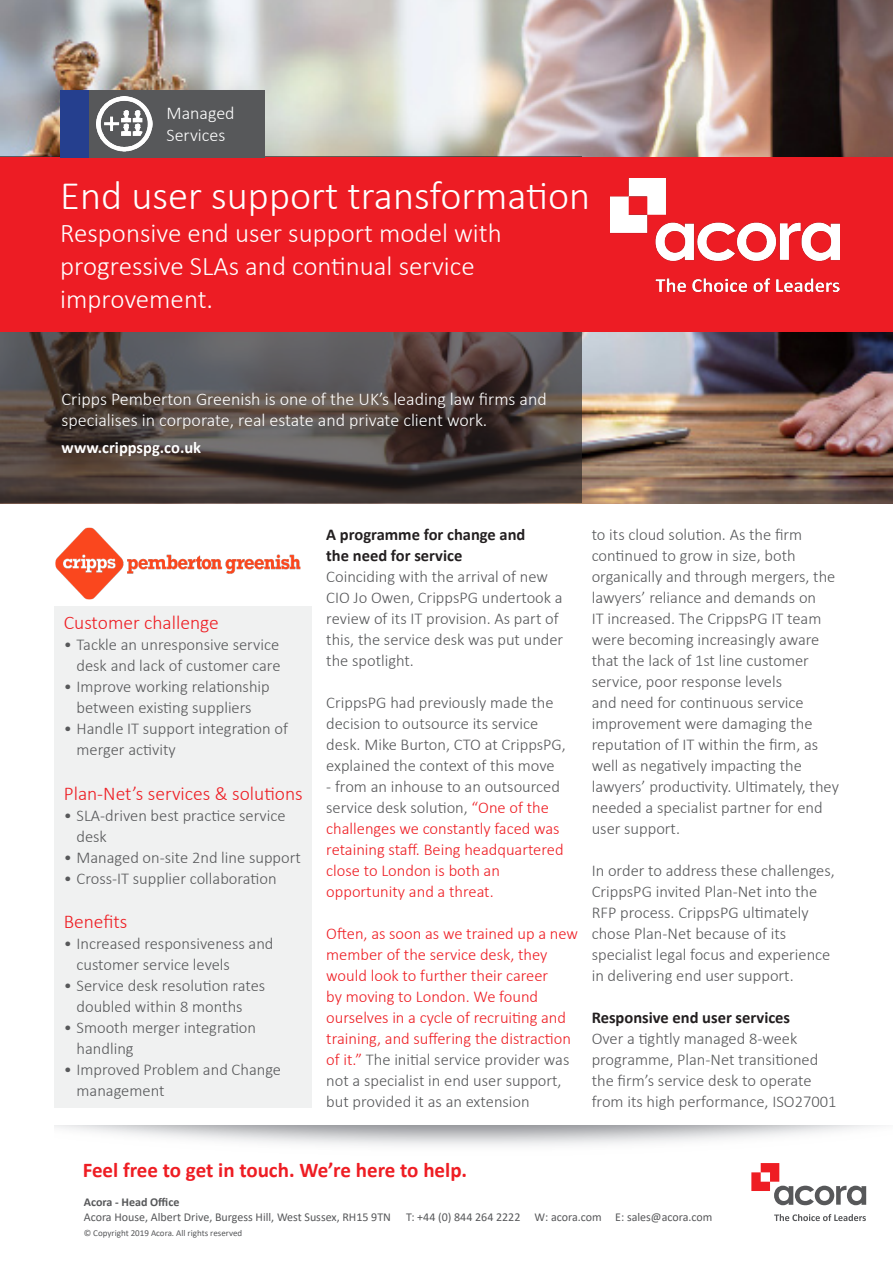
<style>
.page{position:relative;width:893px;height:1263px;background:#fff}
.page>*{position:absolute;margin:0;border:0;box-sizing:border-box;transform-origin:0 0}
.t1{font:300 40.5px "Calibri";color:#fff}
.t2{font:300 27px "Calibri";color:#fff}
.t3{font:700 21px "Calibri";color:#ee1d23}
.t4{font:300 19.5px "Calibri";color:#ee1d23}
.t5{font:300 18px/21.6px "Calibri";color:#fff}
.t6{font:300 16.5px/21px "Calibri";color:#57585a}
.t7{font:300 16.5px/21px "Calibri";color:#ee1d23}
.t8{font:700 16.5px "Calibri";color:#231f20}
.t9{font:700 16.5px "Calibri";color:#fff}
.t10{font:12px "Calibri";color:#57585a}
.t11{font:700 12px "Calibri";color:#57585a}
.t12{font:9px "Calibri";color:#57585a}
.s1{color:#57585a}
</style>
<div class="page">
<svg style="left:774px;top:1214px;width:92px;height:7px"></svg>
<svg style="left:751px;top:1163px;width:115px;height:42px"></svg>
<div style="left:54px;top:606px;width:257px;height:502px;background:#eff0f0"></div>
<img style="left:0;top:0;width:893px;height:504px">
<svg style="left:0;top:332px;width:581px;height:171px;background:#4f4543"></svg>
<div style="left:0;top:157px;width:893px;height:175px;background:#ed1c24"></div>
<div style="left:89px;top:90px;width:175px;height:67px;background:#57585a"></div>
<div style="left:60px;top:90px;width:29px;height:67px;background:#253f8e"></div>
<img style="left:610px;top:179px;width:229px;height:113px">
<img style="left:96px;top:96px;width:57px;height:56px">
<img style="left:55px;top:527px;width:246px;height:73px">
<p class="t5" style="left:167px;top:102px;width:70px">Managed</p>
<p class="t5" style="left:167px;top:124px;width:60px">Services</p>
<p class="t1" style="left:60px;top:170px;width:532px">End user support transformation</p>
<p class="t2" style="left:60px;top:216px;width:443px">Responsive end user support model with</p>
<p class="t2" style="left:60px;top:249px;width:416px">progressive SLAs and continual service</p>
<p class="t2" style="left:60px;top:282px;width:154px">improvement.</p>
<p class="t5" style="left:62px;top:388px;width:487px">Cripps Pemberton Greenish is one of the UK’s leading law firms and specialises in corporate, real estate and private client work.</p>
<p class="t9" style="left:62px;top:436px;width:141px">www.crippspg.co.uk</p>
<p class="t4" style="left:64px;top:610px;width:157px">Customer challenge</p>
<p class="t6" style="left:64px;top:634px;width:218px;text-align:right">• Tackle an unresponsive service desk and lack of customer care</p>
<p class="t6" style="left:64px;top:676px;width:208px;text-align:center">• Improve working relationship between existing suppliers</p>
<p class="t6" style="left:77px;top:718px;width:213px;text-indent:-13px">• Handle IT support integration of merger activity</p>
<p class="t4" style="left:64px;top:781px;width:241px">Plan-Net’s services &amp; solutions</p>
<p class="t6" style="left:77px;top:805px;width:211px;text-indent:-13px">• SLA-driven best practice service desk</p>
<p class="t6" style="left:64px;top:847px;width:239px">• Managed on-site 2nd line support</p>
<p class="t6" style="left:64px;top:868px;width:214px">• Cross-IT supplier collaboration</p>
<p class="t4" style="left:64px;top:909px;width:65px">Benefits</p>
<p class="t6" style="left:77px;top:932px;width:198px;text-indent:-13px">• Increased responsiveness and customer service levels</p>
<p class="t6" style="left:77px;top:974px;width:190px;text-indent:-13px">• Service desk resolution rates doubled within 8 months</p>
<p class="t6" style="left:77px;top:1016px;width:181px;text-indent:-13px">• Smooth merger integration handling</p>
<p class="t6" style="left:77px;top:1058px;width:206px;text-indent:-13px">• Improved Problem and Change management</p>
<p class="t8" style="left:326px;top:522px;width:201px">A programme for change and</p>
<p class="t8" style="left:326px;top:543px;width:138px">the need for service</p>
<p class="t6" style="left:326px;top:565px;width:239px">Coinciding with the arrival of new<br>CIO Jo Owen, CrippsPG undertook a review of its IT provision. As part of this, the service desk was put under the spotlight.</p>
<p class="t6" style="left:326px;top:691px;width:229px">CrippsPG had previously made the</p>
<p class="t6" style="left:326px;top:712px;width:241px">decision to outsource its service desk. Mike Burton, CTO at CrippsPG, explained the context of this move</p>
<p class="t7" style="left:326px;top:775px;width:239px"><span class="s1">- from an inhouse to an outsourced service desk solution,</span> “One of the challenges we constantly faced was retaining staff. Being headquartered close to London is both an opportunity and a threat.</p>
<p class="t7" style="left:326px;top:922px;width:253px">Often, as soon as we trained up a new member of the service desk, they would look to further their career<br>by moving to London. We found ourselves in a cycle of recruiting and training, and suffering the distraction of it.” <span class="s1">The initial service provider was not a specialist in end user support, but provided it as an extension</span></p>
<p class="t6" style="left:592px;top:523px;width:249px">to its cloud solution. As the firm continued to grow in size, both organically and through mergers, the lawyers’ reliance and demands on<br>IT increased. The CrippsPG IT team were becoming increasingly aware that the lack of 1st line customer service, poor response levels<br>and need for continuous service improvement were damaging the reputation of IT within the firm, as well as negatively impacting the lawyers’ productivity. Ultimately, they needed a specialist partner for end user support.</p>
<p class="t6" style="left:592px;top:859px;width:245px">In order to address these challenges, CrippsPG invited Plan-Net into the RFP process. CrippsPG ultimately chose Plan-Net because of its specialist legal focus and experience in delivering end user support.</p>
<p class="t8" style="left:592px;top:1005px;width:200px">Responsive end user services</p>
<p class="t6" style="left:592px;top:1027px;width:246px">Over a tightly managed 8-week programme, Plan-Net transitioned the firm’s service desk to operate from its high performance, ISO27001</p>
<p class="t3" style="left:83px;top:1155px;width:386px">Feel free to get in touch. We’re here to help.</p>
<p class="t11" style="left:84px;top:1193px;width:97px">Acora - Head Office</p>
<p class="t10" style="left:84px;top:1209px;width:309px">Acora House, Albert Drive, Burgess Hill, West Sussex, RH15 9TN</p>
<p class="t10" style="left:406px;top:1209px;width:308px">T: +44 (0) 844 264 2222 W: acora.com E: sales@acora.com</p>
<p class="t12" style="left:84px;top:1226px;width:160px">© Copyright 2019 Acora. All rights reserved</p>
</div>
